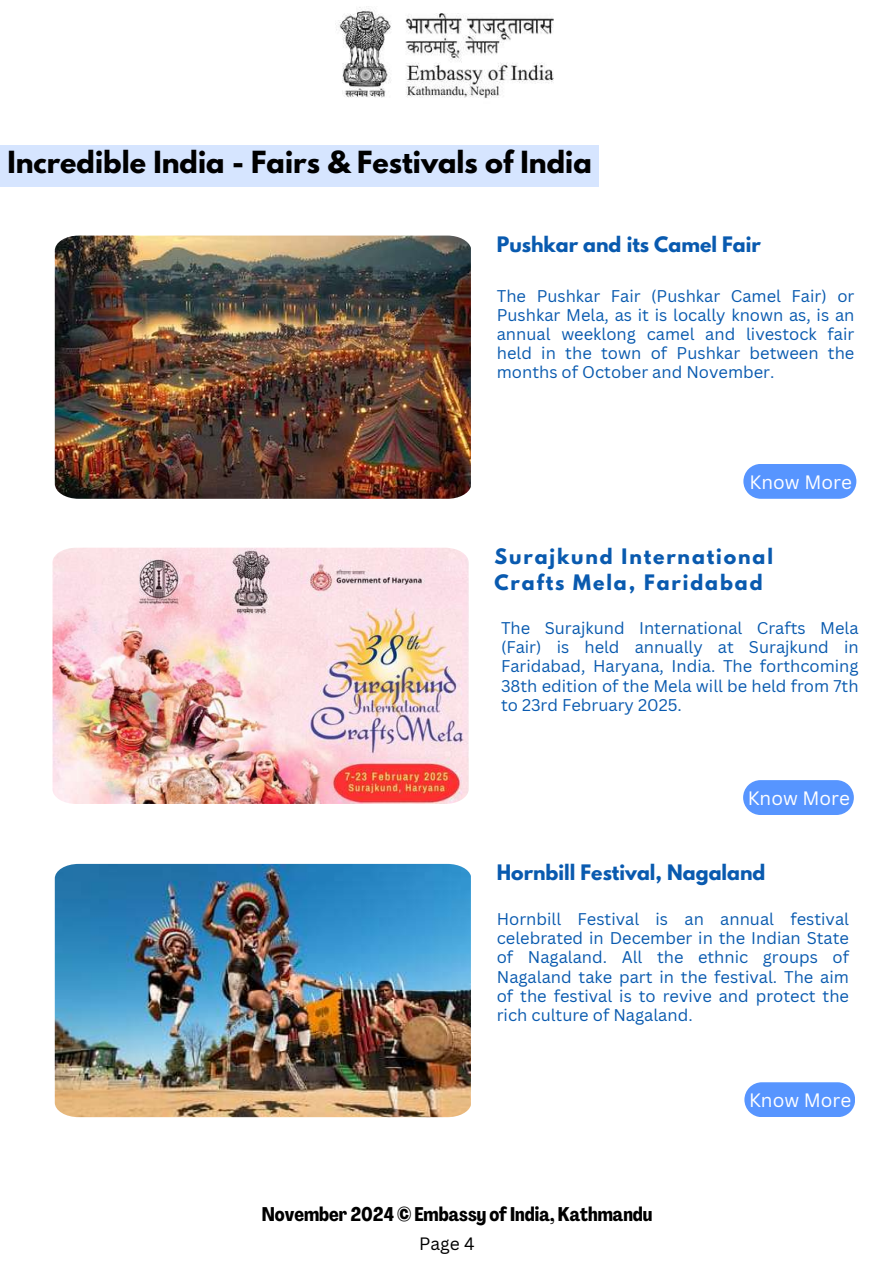
<style>
.page{position:relative;width:894px;height:1264px;background:#fff}
.page>*{position:absolute;margin:0;border:0;box-sizing:border-box;transform-origin:0 0}
.t1{font:700 27px "League Spartan";color:#000}
.t2{font:700 19.5px "Agrandir Tight";color:#000}
.t3{font:700 18.9px "League Spartan";color:#095aaf}
.t4{font:700 18.9px/25.8px "League Spartan";letter-spacing:.1em;color:#095aaf}
.t5{font:18.9px "Canva Sans";color:#fff}
.t6{font:17.4px "Canva Sans";color:#000}
.t7{font:16.5px/19.2px "Canva Sans";color:#095aaf;text-align:justify}
</style>
<div class="page">
<img style="left:335px;top:6px;width:219px;height:92px">
<img style="left:55px;top:235px;width:416px;height:263px">
<svg style="left:743px;top:464px;width:113px;height:35px;background:#639cff"></svg>
<img style="left:55px;top:863px;width:416px;height:254px">
<svg style="left:744px;top:1082px;width:110px;height:35px;background:#629cff"></svg>
<div style="left:0;top:145px;width:598px;height:42px;background:#d6e5ff"></div>
<img style="left:52px;top:547px;width:416px;height:257px">
<svg style="left:743px;top:780px;width:110px;height:35px;background:#629cff"></svg>
<h1 class="t1" style="left:7px;top:149px;width:585px">Incredible India - Fairs &amp; Festivals of India</h1>
<p class="t3" style="left:496px;top:235px;width:265px">Pushkar and its Camel Fair</p>
<p class="t7" style="left:496px;top:285px;width:359px">The Pushkar Fair (Pushkar Camel Fair) or Pushkar Mela, as it is locally known as, is an annual weeklong camel and livestock fair held in the town of Pushkar between the months of October and November.</p>
<p class="t5" style="left:749px;top:468px;width:104px">Know More</p>
<p class="t4" style="left:494px;top:545px;width:280px">Surajkund International<br>Crafts Mela, Faridabad</p>
<p class="t7" style="left:501px;top:618px;width:359px">The Surajkund International Crafts Mela (Fair) is held annually at Surajkund in Faridabad, Haryana, India. The forthcoming 38th edition of the Mela will be held from 7th to 23rd February 2025.</p>
<p class="t5" style="left:747px;top:784px;width:104px">Know More</p>
<p class="t3" style="left:496px;top:862px;width:270px">Hornbill Festival, Nagaland</p>
<p class="t7" style="left:496px;top:909px;width:353px">Hornbill Festival is an annual festival celebrated in December in the Indian State of Nagaland. All the ethnic groups of Nagaland take part in the festival. The aim of the festival is to revive and protect the rich culture of Nagaland.</p>
<p class="t2" style="left:262px;top:1206px;width:392px">November 2024 © Embassy of India,Kathmandu</p>
<p class="t6" style="left:419px;top:1230px;width:57px">Page 4</p>
<p class="t5" style="left:748px;top:1086px;width:104px">Know More</p>
</div>
